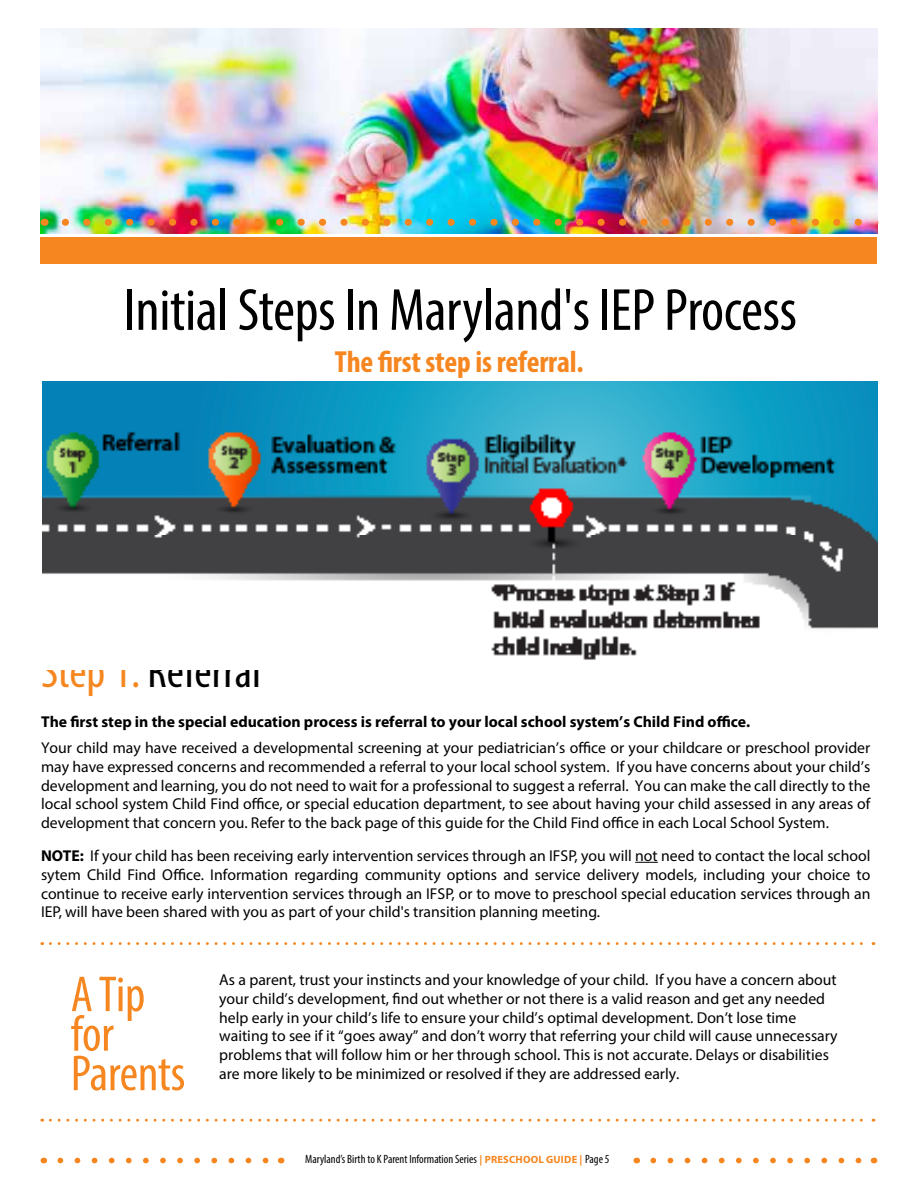
<style>
.page{position:relative;width:918px;height:1188px;background:#fff}
.page>*{position:absolute;margin:0;border:0;box-sizing:border-box;transform-origin:0 0}
.t1{font:condensed 60px "Myriad Pro";letter-spacing:-.005em;color:#000}
.t2{font:condensed 51px "Myriad Pro";letter-spacing:-.005em;color:#f6861f}
.t3{font:condensed 47.25px "Myriad Pro";color:#000}
.t4{font:700 condensed 30.6px "Myriad Pro";letter-spacing:-.005em;color:#f6861f}
.t5{font:15.75px/18.9px "Myriad Pro";color:#000;text-align:justify}
.t6{font:700 15.75px "Myriad Pro";color:#000}
.t7{font:condensed 12px "Myriad Pro";color:#000}
.s1{color:#f6861f}
.s2{font-weight:700}
.s3{font-weight:700;font-stretch:normal;font-size:10.5px;color:#f6861f}
</style>
<div class="page">
<svg style="left:60px;top:1158px;width:209px;height:5px"></svg>
<svg style="left:653px;top:1158px;width:209px;height:5px"></svg>
<svg style="left:50px;top:942px;width:824px;height:3px"></svg>
<svg style="left:50px;top:1119px;width:824px;height:3px"></svg>
<div style="left:40px;top:237px;width:838px;height:27px;background:#f6861f"></div>
<svg style="left:635px;top:862px;width:23px;height:1px"></svg>
<img style="left:40px;top:28px;width:837px;height:205px">
<img style="left:65px;top:219px;width:798px;height:7px">
<img style="left:42px;top:381px;width:836px;height:279px">
<h1 class="t1" style="left:124px;top:274px;width:675px">Initial Steps In Maryland's IEP Process</h1>
<h2 class="t4" style="left:335px;top:343px;width:250px">The frst step is referral.</h2>
<p class="t3" style="left:41px;top:643px;width:222px"><span class="s1">Step 1:</span> Referral</p>
<h5 class="t6" style="left:41px;top:711px;width:711px">The frst step in the special education process is referral to your local school system’s Child Find ofce.</h5>
<p class="t5" style="left:41px;top:738px;width:832px">Your child may have received a developmental screening at your pediatrician’s ofce or your childcare or preschool provider may have expressed concerns and recommended a referral to your local school system. If you have concerns about your child’s development and learning, you do not need to wait for a professional to suggest a referral. You can make the call directly to the local school system Child Find ofce, or special education department, to see about having your child assessed in any areas of development that concern you. Refer to the back page of this guide for the Child Find ofce in each Local School System.</p>
<p class="t5" style="left:41px;top:846px;width:831px"><span class="s2">NOTE:</span> If your child has been receiving early intervention services through an IFSP, you will not need to contact the local school sytem Child Find Ofce. Information regarding community options and service delivery models, including your choice to continue to receive early intervention services through an IFSP, or to move to preschool special education services through an IEP, will have been shared with you as part of your child's transition planning meeting.</p>
<h1 class="t2" style="left:71px;top:963px;width:76px">A Tip</h1>
<p class="t2" style="left:71px;top:1003px;width:45px">for</p>
<h1 class="t2" style="left:71px;top:1043px;width:116px">Parents</h1>
<p class="t5" style="left:219px;top:970px;width:620px;text-align:left">As a parent, trust your instincts and your knowledge of your child. If you have a concern about your child’s development, fnd out whether or not there is a valid reason and get any needed help early in your child’s life to ensure your child’s optimal development. Don’t lose time waiting to see if it “goes away” and don’t worry that referring your child will cause unnecessary problems that will follow him or her through school. This is not accurate. Delays or disabilities are more likely to be minimized or resolved if they are addressed early.</p>
<p class="t7" style="left:305px;top:1152px;width:306px">Maryland’s Birth to K Parent Information Series <span class="s3">| PRESCHOOL GUIDE |</span> Page 5</p>
</div>
